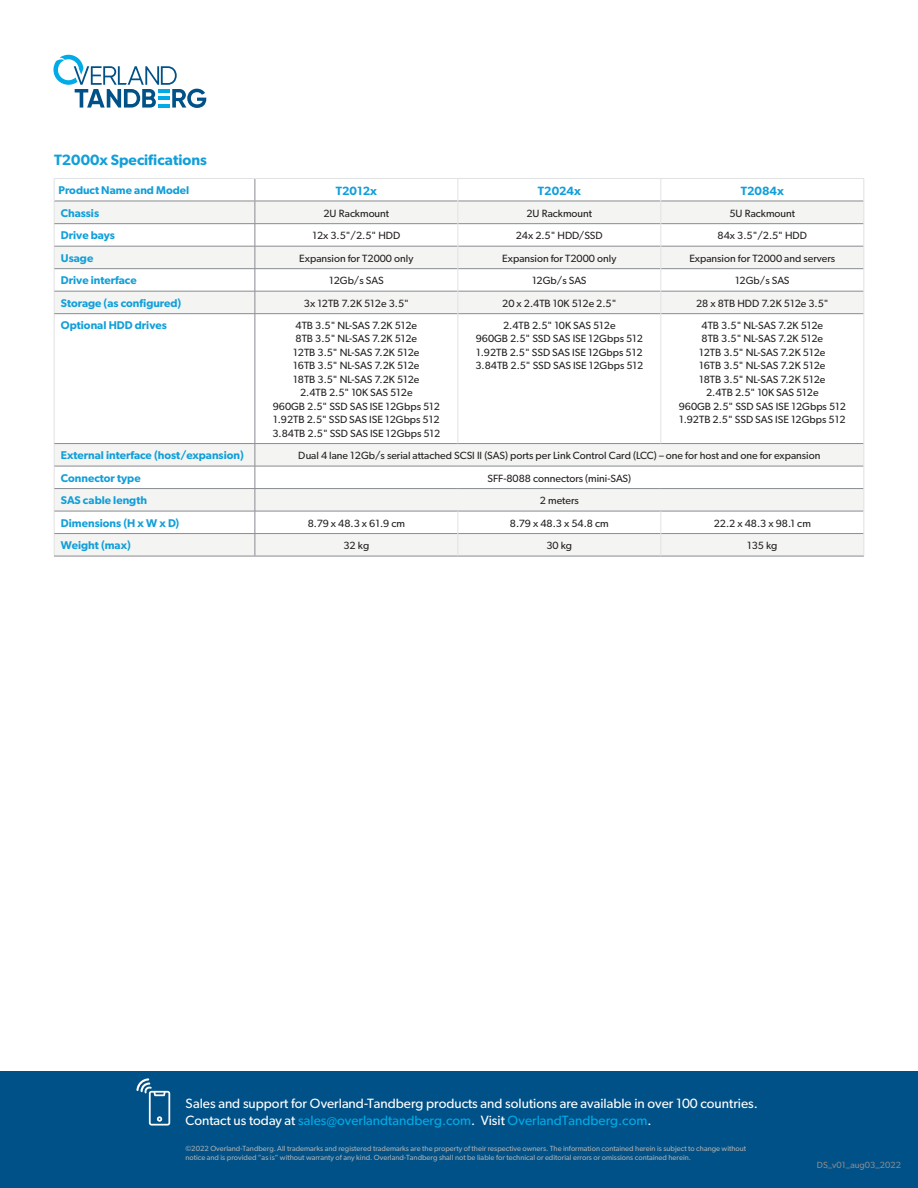
<style>
.page{position:relative;width:918px;height:1188px;background:#fff}
.page>*{position:absolute;margin:0;border:0;box-sizing:border-box;transform-origin:0 0}
.t1{font:600 15px "Gibson";color:#119fd9}
.t2{font:13.5px/18px "Gibson";color:#fff}
.t3{font:600 12px "Gibson";color:#119fd9}
.t4{font:600 11.25px "Gibson";color:#119fd9}
.t5{font:10.5px/13.5px "Gibson";color:#231f20;text-align:center}
.t6{font:9px "Gibson";color:#888b90}
.t7{font:7.5px/9px "Gibson";color:#acafb1}
.s1{color:#00abe7}
</style>
<div class="page">
<svg style="left:53px;top:55px;width:153px;height:53px"></svg>
<div style="left:0;top:1071px;width:918px;height:117px;background:#005187"></div>
<svg style="left:136px;top:1078px;width:34px;height:48px"></svg>
<div style="left:55px;top:202px;width:809px;height:354px;background:#f4f4f3"></div>
<svg style="left:55px;top:224px;width:809px;height:309px"></svg>
<hr style="left:54px;top:314px;width:1px;height:130px;background:#e1e2e3">
<svg style="left:54px;top:444px;width:1px;height:112px"></svg>
<hr style="left:54px;top:223px;width:201px;height:1px;background:#888b90">
<hr style="left:255px;top:223px;width:203px;height:1px;background:#888b90">
<hr style="left:458px;top:223px;width:203px;height:1px;background:#888b90">
<hr style="left:661px;top:223px;width:203px;height:1px;background:#888b90">
<hr style="left:54px;top:246px;width:201px;height:1px;background:#888b90">
<hr style="left:255px;top:246px;width:203px;height:1px;background:#888b90">
<hr style="left:458px;top:246px;width:203px;height:1px;background:#888b90">
<hr style="left:661px;top:246px;width:203px;height:1px;background:#888b90">
<hr style="left:54px;top:268px;width:201px;height:1px;background:#888b90">
<hr style="left:255px;top:268px;width:203px;height:1px;background:#888b90">
<hr style="left:458px;top:268px;width:203px;height:1px;background:#888b90">
<hr style="left:661px;top:268px;width:203px;height:1px;background:#888b90">
<hr style="left:54px;top:291px;width:201px;height:1px;background:#888b90">
<hr style="left:255px;top:291px;width:203px;height:1px;background:#888b90">
<hr style="left:458px;top:291px;width:203px;height:1px;background:#888b90">
<hr style="left:661px;top:291px;width:203px;height:1px;background:#888b90">
<hr style="left:54px;top:313px;width:201px;height:1px;background:#888b90">
<hr style="left:255px;top:313px;width:203px;height:1px;background:#888b90">
<hr style="left:458px;top:313px;width:203px;height:1px;background:#888b90">
<hr style="left:661px;top:313px;width:203px;height:1px;background:#888b90">
<hr style="left:54px;top:443px;width:201px;height:1px;background:#888b90">
<hr style="left:255px;top:443px;width:203px;height:1px;background:#888b90">
<hr style="left:458px;top:443px;width:203px;height:1px;background:#888b90">
<hr style="left:661px;top:443px;width:203px;height:1px;background:#888b90">
<hr style="left:54px;top:466px;width:201px;height:1px;background:#888b90">
<hr style="left:255px;top:466px;width:203px;height:1px;background:#888b90">
<hr style="left:458px;top:466px;width:203px;height:1px;background:#888b90">
<hr style="left:661px;top:466px;width:203px;height:1px;background:#888b90">
<hr style="left:54px;top:488px;width:201px;height:1px;background:#888b90">
<hr style="left:255px;top:488px;width:203px;height:1px;background:#888b90">
<hr style="left:458px;top:488px;width:203px;height:1px;background:#888b90">
<hr style="left:661px;top:488px;width:203px;height:1px;background:#888b90">
<hr style="left:54px;top:511px;width:201px;height:1px;background:#888b90">
<hr style="left:255px;top:511px;width:203px;height:1px;background:#888b90">
<hr style="left:458px;top:511px;width:203px;height:1px;background:#888b90">
<hr style="left:661px;top:511px;width:203px;height:1px;background:#888b90">
<hr style="left:54px;top:533px;width:201px;height:1px;background:#888b90">
<svg style="left:255px;top:179px;width:1px;height:134px"></svg>
<hr style="left:255px;top:314px;width:1px;height:129px;background:#888b90">
<svg style="left:255px;top:444px;width:1px;height:112px"></svg>
<hr style="left:54px;top:201px;width:201px;height:1px;background:#888b90">
<hr style="left:255px;top:201px;width:203px;height:1px;background:#888b90">
<hr style="left:458px;top:201px;width:203px;height:1px;background:#888b90">
<hr style="left:661px;top:201px;width:203px;height:1px;background:#888b90">
<hr style="left:255px;top:533px;width:203px;height:1px;background:#888b90">
<hr style="left:458px;top:533px;width:203px;height:1px;background:#888b90">
<hr style="left:661px;top:533px;width:203px;height:1px;background:#888b90">
<hr style="left:54px;top:556px;width:201px;height:1px;background:#888b90">
<hr style="left:255px;top:556px;width:203px;height:1px;background:#888b90">
<hr style="left:458px;top:556px;width:203px;height:1px;background:#888b90">
<hr style="left:661px;top:556px;width:203px;height:1px;background:#888b90">
<svg style="left:458px;top:179px;width:1px;height:135px"></svg>
<svg style="left:661px;top:200px;width:1px;height:114px"></svg>
<hr style="left:458px;top:314px;width:1px;height:129px;background:#e1e2e3">
<hr style="left:661px;top:314px;width:1px;height:129px;background:#e1e2e3">
<hr style="left:864px;top:314px;width:1px;height:130px;background:#e1e2e3">
<svg style="left:458px;top:511px;width:1px;height:45px"></svg>
<svg style="left:661px;top:511px;width:1px;height:45px"></svg>
<hr style="left:54px;top:178px;width:201px;height:1px;background:#e1e2e3">
<svg style="left:54px;top:179px;width:1px;height:135px"></svg>
<hr style="left:255px;top:178px;width:203px;height:1px;background:#e1e2e3">
<hr style="left:458px;top:178px;width:203px;height:1px;background:#e1e2e3">
<hr style="left:661px;top:178px;width:203px;height:1px;background:#e1e2e3">
<h1 class="t1" style="left:54px;top:151px;width:154px">T2000x Specifications</h1>
<p class="t4" style="left:59px;top:184px;width:132px">Product Name and Model</p>
<p class="t3" style="left:336px;top:183px;width:43px">T2012x</p>
<p class="t3" style="left:538px;top:183px;width:44px">T2024x</p>
<p class="t3" style="left:741px;top:183px;width:45px">T2084x</p>
<p class="t4" style="left:61px;top:206px;width:40px">Chassis</p>
<p class="t5" style="left:323px;top:206px;width:67px">2U Rackmount</p>
<p class="t5" style="left:526px;top:206px;width:67px">2U Rackmount</p>
<p class="t5" style="left:729px;top:206px;width:67px">5U Rackmount</p>
<p class="t4" style="left:61px;top:229px;width:56px">Drive bays</p>
<p class="t5" style="left:312px;top:229px;width:89px">12x 3.5"/2.5" HDD</p>
<p class="t5" style="left:516px;top:229px;width:88px">24x 2.5" HDD/SSD</p>
<p class="t5" style="left:718px;top:229px;width:91px">84x 3.5"/2.5" HDD</p>
<p class="t4" style="left:61px;top:251px;width:34px">Usage</p>
<p class="t5" style="left:299px;top:251px;width:116px">Expansion for T2000 only</p>
<p class="t5" style="left:502px;top:251px;width:116px">Expansion for T2000 only</p>
<p class="t5" style="left:689px;top:251px;width:147px">Expansion for T2000 and servers</p>
<p class="t4" style="left:61px;top:274px;width:77px">Drive interface</p>
<p class="t5" style="left:329px;top:274px;width:56px">12Gb/s SAS</p>
<p class="t5" style="left:532px;top:274px;width:56px">12Gb/s SAS</p>
<p class="t5" style="left:735px;top:274px;width:56px">12Gb/s SAS</p>
<p class="t4" style="left:61px;top:296px;width:122px">Storage (as configured)</p>
<p class="t5" style="left:304px;top:296px;width:106px">3x 12TB 7.2K 512e 3.5"</p>
<p class="t5" style="left:502px;top:296px;width:116px">20 x 2.4TB 10K 512e 2.5"</p>
<p class="t5" style="left:696px;top:296px;width:134px">28 x 8TB HDD 7.2K 512e 3.5"</p>
<p class="t4" style="left:61px;top:319px;width:107px">Optional HDD drives</p>
<p class="t5" style="left:272px;top:318px;width:169px">4TB 3.5" NL-SAS 7.2K 512e<br>8TB 3.5" NL-SAS 7.2K 512e<br>12TB 3.5" NL-SAS 7.2K 512e<br>16TB 3.5" NL-SAS 7.2K 512e<br>18TB 3.5" NL-SAS 7.2K 512e<br>2.4TB 2.5" 10K SAS 512e<br>960GB 2.5" SSD SAS ISE 12Gbps 512<br>1.92TB 2.5" SSD SAS ISE 12Gbps 512<br>3.84TB 2.5" SSD SAS ISE 12Gbps 512</p>
<p class="t5" style="left:475px;top:318px;width:169px">2.4TB 2.5" 10K SAS 512e<br>960GB 2.5" SSD SAS ISE 12Gbps 512<br>1.92TB 2.5" SSD SAS ISE 12Gbps 512<br>3.84TB 2.5" SSD SAS ISE 12Gbps 512</p>
<p class="t5" style="left:679px;top:318px;width:169px">4TB 3.5" NL-SAS 7.2K 512e<br>8TB 3.5" NL-SAS 7.2K 512e<br>12TB 3.5" NL-SAS 7.2K 512e<br>16TB 3.5" NL-SAS 7.2K 512e<br>18TB 3.5" NL-SAS 7.2K 512e<br>2.4TB 2.5" 10K SAS 512e<br>960GB 2.5" SSD SAS ISE 12Gbps 512<br>1.92TB 2.5" SSD SAS ISE 12Gbps 512</p>
<p class="t4" style="left:61px;top:449px;width:184px">External interface (host/expansion)</p>
<p class="t5" style="left:298px;top:448px;width:524px">Dual 4 lane 12Gb/s serial attached SCSI II (SAS) ports per Link Control Card (LCC) – one for host and one for expansion</p>
<p class="t4" style="left:61px;top:471px;width:81px">Connector type</p>
<p class="t5" style="left:487px;top:471px;width:145px">SFF-8088 connectors (mini-SAS)</p>
<p class="t4" style="left:61px;top:494px;width:88px">SAS cable length</p>
<p class="t5" style="left:540px;top:493px;width:40px">2 meters</p>
<p class="t4" style="left:61px;top:516px;width:120px">Dimensions (H x W x D)</p>
<p class="t5" style="left:308px;top:516px;width:99px">8.79 x 48.3 x 61.9 cm</p>
<p class="t5" style="left:510px;top:516px;width:100px">8.79 x 48.3 x 54.8 cm</p>
<p class="t5" style="left:714px;top:516px;width:99px">22.2 x 48.3 x 98.1 cm</p>
<p class="t4" style="left:61px;top:539px;width:71px">Weight (max)</p>
<p class="t5" style="left:344px;top:538px;width:27px">32 kg</p>
<p class="t5" style="left:546px;top:538px;width:27px">30 kg</p>
<p class="t5" style="left:747px;top:538px;width:32px">135 kg</p>
<p class="t2" style="left:185px;top:1094px;width:574px">Sales and support for Overland-Tandberg products and solutions are available in over 100 countries.<br>Contact us today at <span class="s1">sales@overlandtandberg.com</span>. Visit <span class="s1">OverlandTandberg.com</span>.</p>
<p class="t7" style="left:185px;top:1144px;width:562px">©2022 Overland-Tandberg.All trademarks and registered trademarks are the property of their respective owners. The information contained herein is subject to change without notice and is provided “as is” without warranty of any kind. Overland-Tandberg shall not be liable for technical or editorial errors or omissions contained herein.</p>
<p class="t6" style="left:817px;top:1160px;width:86px">DS_v01_aug03_2022</p>
</div>
